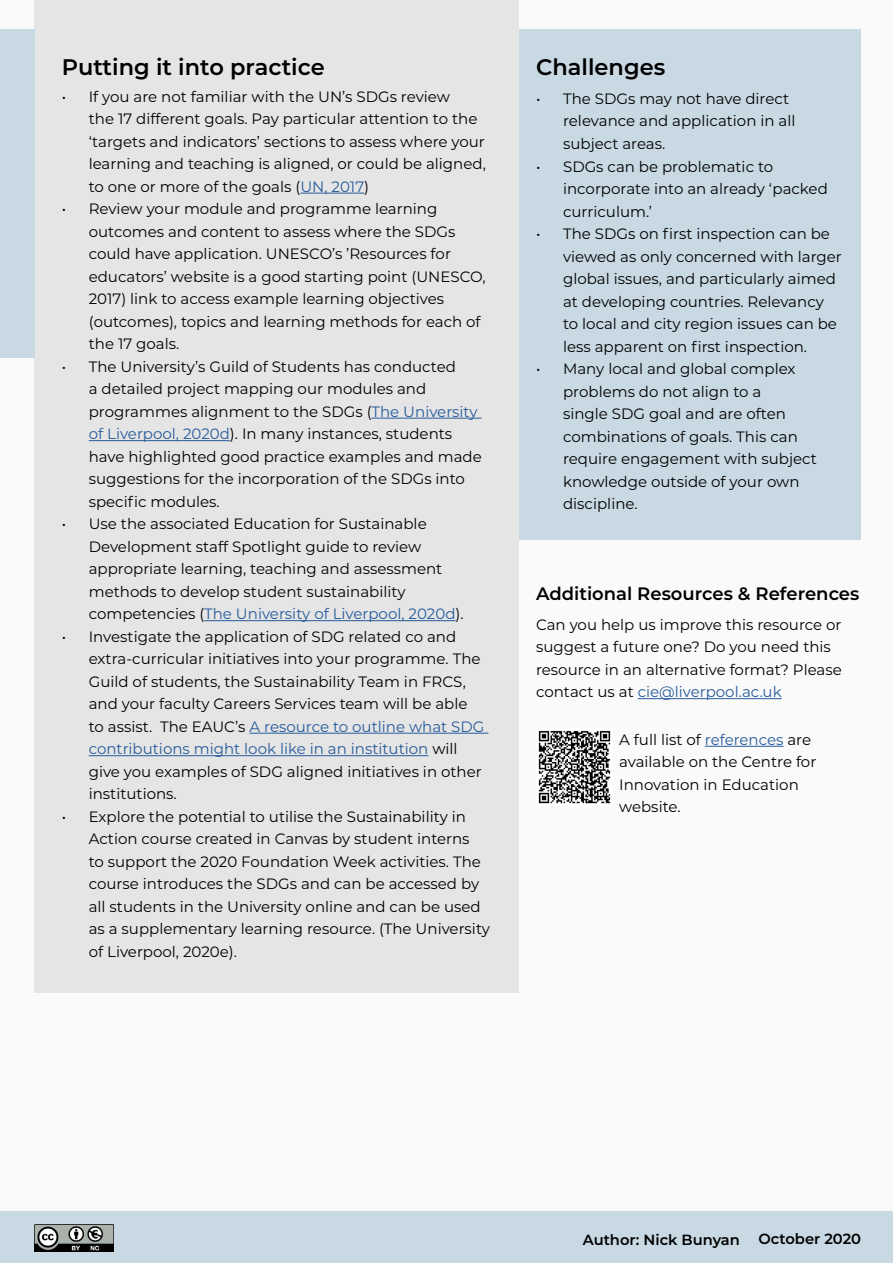
<style>
.page{position:relative;width:893px;height:1263px;background:#fafafa}
.page>*{position:absolute;margin:0;border:0;box-sizing:border-box;transform-origin:0 0}
.Sub_heading{font:600 22.5px "Montserrat";color:#000}
.t1{font:600 18px "Montserrat";color:#000}
.Paragraph{font:15px/22.5px "Montserrat";color:#000}
.Bullet{font:15px/22.5px "Montserrat";color:#000}
.Author{font:600 14.7px "Montserrat";color:#000}
.s1{color:#275b9b}
</style>
<div class="page">
<div style="left:34px;top:0;width:485px;height:993px;background:#e5e5e5"></div>
<div style="left:519px;top:30px;width:342px;height:510px;background:#c8d9e3"></div>
<div style="left:0;top:1211px;width:893px;height:52px;background:#c8d9e3"></div>
<img style="left:34px;top:1224px;width:79px;height:28px">
<div style="left:0;top:30px;width:34px;height:328px;background:#c8d9e3"></div>
<hr style="left:638px;top:698px;width:144px;height:1px;background:#275b9b">
<img style="left:538px;top:731px;width:73px;height:73px">
<hr style="left:705px;top:746px;width:78px;height:1px;background:#275b9b">
<hr style="left:300px;top:193px;width:64px;height:1px;background:#275b9b">
<hr style="left:371px;top:418px;width:111px;height:1px;background:#275b9b">
<hr style="left:89px;top:440px;width:141px;height:1px;background:#275b9b">
<hr style="left:204px;top:620px;width:251px;height:1px;background:#275b9b">
<hr style="left:250px;top:733px;width:238px;height:1px;background:#275b9b">
<hr style="left:89px;top:755px;width:339px;height:1px;background:#275b9b">
<h4 class="Sub_heading" style="left:62px;top:51px;width:264px">Putting it into practice</h4>
<p class="Paragraph" style="left:89px;top:84px;width:399px;text-indent:-27px">• If you are not familiar with the UN’s SDGs review<br>the 17 different goals. Pay particular attention to the ‘targets and indicators’ sections to assess where your learning and teaching is aligned, or could be aligned, to one or more of the goals (<span class="s1">UN, 2017</span>)</p>
<p class="Paragraph" style="left:89px;top:197px;width:398px;text-indent:-27px">• Review your module and programme learning outcomes and content to assess where the SDGs could have application. UNESCO’s ’Resources for educators’ website is a good starting point (UNESCO, 2017) link to access example learning objectives (outcomes), topics and learning methods for each of the 17 goals.</p>
<p class="Paragraph" style="left:89px;top:354px;width:395px;text-indent:-27px">• The University’s Guild of Students has conducted<br>a detailed project mapping our modules and programmes alignment to the SDGs (<span class="s1">The University of Liverpool, 2020d</span>). In many instances, students have highlighted good practice examples and made suggestions for the incorporation of the SDGs into specific modules.</p>
<p class="Paragraph" style="left:89px;top:512px;width:376px;text-indent:-27px">• Use the associated Education for Sustainable Development staff Spotlight guide to review appropriate learning, teaching and assessment methods to develop student sustainability competencies (<span class="s1">The University of Liverpool, 2020d</span>).</p>
<p class="Paragraph" style="left:89px;top:624px;width:397px;text-indent:-27px">• Investigate the application of SDG related co and extra-curricular initiatives into your programme. The Guild of students, the Sustainability Team in FRCS, and your faculty Careers Services team will be able to assist. The EAUC’s <span class="s1">A resource to outline what SDG contributions might look like in an institution</span> will give you examples of SDG aligned initiatives in other institutions.</p>
<p class="Paragraph" style="left:89px;top:804px;width:403px;text-indent:-27px">• Explore the potential to utilise the Sustainability in Action course created in Canvas by student interns<br>to support the 2020 Foundation Week activities. The course introduces the SDGs and can be accessed by all students in the University online and can be used as a supplementary learning resource. (The University of Liverpool, 2020e).</p>
<h4 class="Sub_heading" style="left:536px;top:51px;width:131px">Challenges</h4>
<p class="Bullet" style="left:563px;top:87px;width:234px;text-indent:-27px">• The SDGs may not have direct relevance and application in all subject areas.</p>
<p class="Bullet" style="left:563px;top:154px;width:266px;text-indent:-27px">• SDGs can be problematic to incorporate into an already ‘packed curriculum.’</p>
<p class="Bullet" style="left:563px;top:222px;width:280px;text-indent:-27px">• The SDGs on first inspection can be viewed as only concerned with larger global issues, and particularly aimed at developing countries. Relevancy to local and city region issues can be less apparent on first inspection.</p>
<p class="Bullet" style="left:563px;top:357px;width:255px;text-indent:-27px">• Many local and global complex problems do not align to a<br>single SDG goal and are often combinations of goals. This can require engagement with subject knowledge outside of your own discipline.</p>
<p class="t1" style="left:536px;top:581px;width:325px">Additional Resources &amp; References</p>
<p class="Paragraph" style="left:536px;top:612px;width:307px">Can you help us improve this resource or suggest a future one? Do you need this resource in an alternative format? Please contact us at <span class="s1">cie@liverpool.ac.uk</span></p>
<p class="Paragraph" style="left:619px;top:728px;width:199px">A full list of <span class="s1">references</span> are available on the Centre for<br>Innovation in Education website.</p>
<p class="Author" style="left:583px;top:1229px;width:159px">Author: Nick Bunyan</p>
<p class="Author" style="left:758px;top:1229px;width:104px">October 2020</p>
</div>
